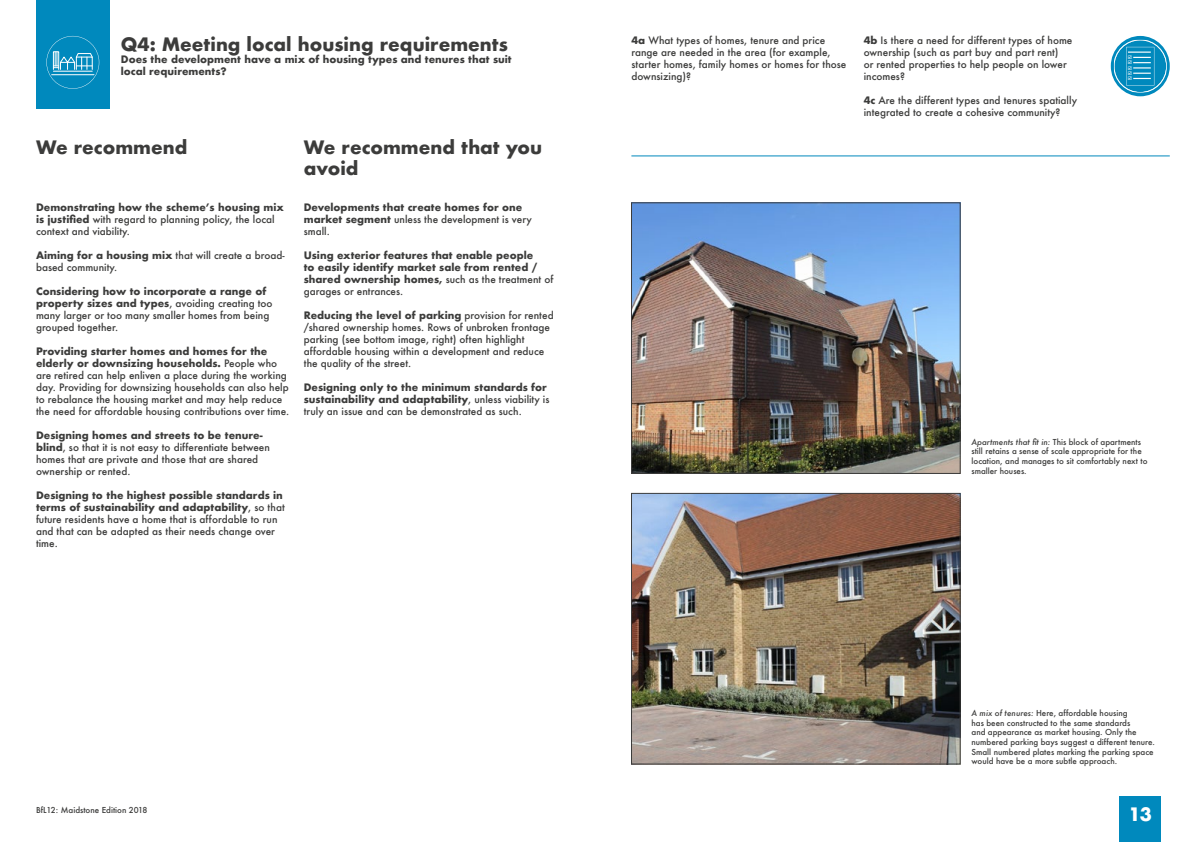
<style>
.page{position:relative;width:1191px;height:842px;background:#fff}
.page>*{position:absolute;margin:0;border:0;box-sizing:border-box;transform-origin:0 0}
.t1{font:700 18px/21.6px "Futura";color:#3c3c3b}
.t2{font:700 18px "Futura";color:#fff}
.t3{font:500 10px/12px "Futura";color:#3c3c3b}
.t4{font:700 10px/12px "Futura";color:#3c3c3b}
.t5{font:500 8px/9.6px "Futura";color:#3c3c3b}
.s1{font-weight:700}
.s2{font-weight:500}
.s3{font-style:italic}
</style>
<div class="page">
<div style="left:1119px;top:796px;width:41px;height:46px;background:#0089bd"></div>
<hr style="left:631px;top:156px;width:538px;height:1px;background:#0089bd">
<div style="left:36px;top:0;width:74px;height:109px;background:#0089bd"></div>
<svg style="left:46px;top:36px;width:53px;height:53px"></svg>
<svg style="left:1110px;top:36px;width:59px;height:60px"></svg>
<img style="left:633px;top:205px;width:325px;height:266px">
<div style="left:631px;top:203px;width:329px;height:270px;border:1px solid #3c3c3b"></div>
<img style="left:633px;top:495px;width:325px;height:267px">
<div style="left:631px;top:493px;width:329px;height:271px;border:1px solid #3c3c3b"></div>
<svg style="left:1113px;top:40px;width:53px;height:52px;background:#35a1ca"></svg>
<h2 class="t1" style="left:121px;top:33px;width:388px">Q4: Meeting local housing requirements</h2>
<p class="t4" style="left:121px;top:53px;width:392px">Does the development have a mix of housing types and tenures that suit</p>
<p class="t4" style="left:121px;top:65px;width:107px">local requirements?</p>
<p class="t1" style="left:36px;top:136px;width:153px">We recommend</p>
<p class="t4" style="left:36px;top:201px;width:249px">Demonstrating how the scheme’s housing mix</p>
<p class="t3" style="left:36px;top:213px;width:240px"><span class="s1">is justified</span> with regard to planning policy, the local context and viability.</p>
<p class="t3" style="left:36px;top:249px;width:250px"><span class="s1">Aiming for a housing mix</span> that will create a broad&shy;based community.</p>
<p class="t3" style="left:36px;top:285px;width:238px"><span class="s1">Considering how to incorporate a range of property sizes and types</span>, avoiding creating too many larger or too many smaller homes from being grouped together.</p>
<p class="t3" style="left:36px;top:345px;width:255px"><span class="s1">Providing starter homes and homes for the elderly or downsizing households.</span> People who are retired can help enliven a place during the working day. Providing for downsizing households can also help to rebalance the housing market and may help reduce the need for affordable housing contributions over time.</p>
<p class="t3" style="left:36px;top:429px;width:235px"><span class="s1">Designing homes and streets to be tenure&shy;blind</span>, so that it is not easy to differentiate between homes that are private and those that are shared ownership or rented.</p>
<p class="t3" style="left:36px;top:489px;width:250px"><span class="s1">Designing to the highest possible standards in terms of sustainability and adaptability</span>, so that future residents have a home that is affordable to run and that can be adapted as their needs change over time.</p>
<h2 class="t1" style="left:304px;top:136px;width:240px">We recommend that you avoid</h2>
<p class="t4" style="left:304px;top:201px;width:230px">Developments that create homes for one market segment <span class="s2">unless the development is very small.</span></p>
<p class="t4" style="left:304px;top:249px;width:251px">Using exterior features that enable people<br>to easily identify market sale from rented / shared ownership homes, <span class="s2">such as the treatment of garages or entrances.</span></p>
<p class="t3" style="left:304px;top:309px;width:251px"><span class="s1">Reducing the level of parking</span> provision for rented /shared ownership homes. Rows of unbroken frontage parking (see bottom image, right) often highlight affordable housing within a development and reduce the quality of the street.</p>
<p class="t4" style="left:304px;top:381px;width:247px">Designing only to the minimum standards for sustainability and adaptability<span class="s2">, unless viability is truly an issue and can be demonstrated as such.</span></p>
<p class="t5" style="left:36px;top:805px;width:113px">BfL12: Maidstone Edition 2018</p>
<p class="t3" style="left:631px;top:34px;width:216px"><span class="s1">4a</span> What types of homes, tenure and price range are needed in the area (for example, starter homes, family homes or homes for those downsizing)?</p>
<p class="t3" style="left:863px;top:34px;width:210px"><span class="s1">4b</span> Is there a need for different types of home ownership (such as part buy and part rent)<br>or rented properties to help people on lower incomes?</p>
<p class="t3" style="left:863px;top:94px;width:215px"><span class="s1">4c</span> Are the different types and tenures spatially integrated to create a cohesive community?</p>
<p class="t5" style="left:971px;top:437px;width:177px"><span class="s3">Apartments that fit in:</span> This block of apartments still retains a sense of scale appropriate for the location, and manages to sit comfortably next to smaller houses.</p>
<p class="t5" style="left:971px;top:708px;width:185px"><span class="s3">A mix of tenures:</span> Here, affordable housing<br>has been constructed to the same standards<br>and appearance as market housing. Only the numbered parking bays suggest a different tenure.</p>
<p class="t5" style="left:971px;top:747px;width:184px">Small numbered plates marking the parking space</p>
<p class="t5" style="left:971px;top:756px;width:147px">would have be a more subtle approach.</p>
<h1 class="t2" style="left:1128px;top:801px;width:25px">13</h1>
</div>
